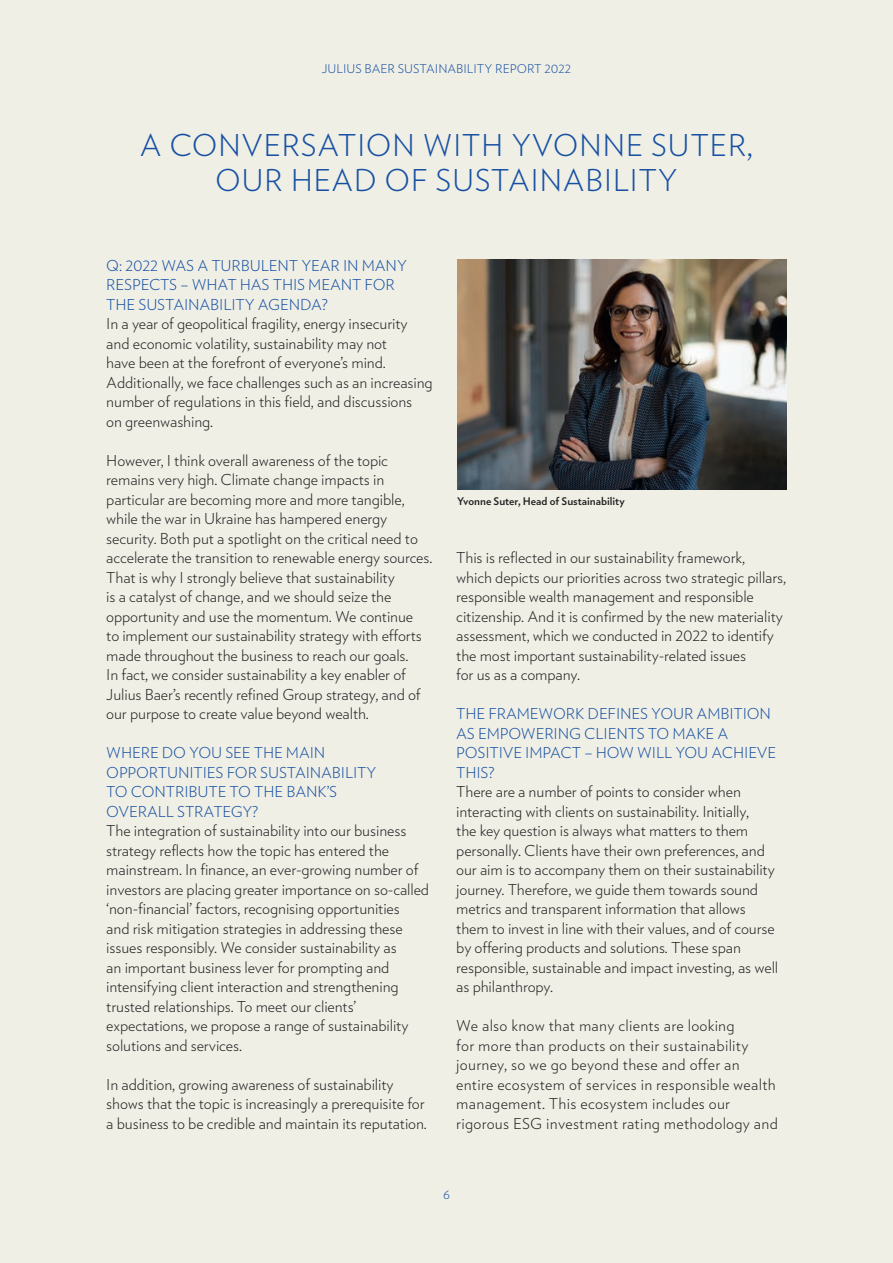
<style>
.page{position:relative;width:893px;height:1263px;background:#efefe6}
.page>*{position:absolute;margin:0;border:0;box-sizing:border-box;transform-origin:0 0}
.t1{font:300 30px/34.5px "Verlag Text";letter-spacing:.015em;color:#1750a2;text-align:center}
.t2{font:300 15px/19.5px "Verlag Text";letter-spacing:-.01em;color:#231f20}
.t3{font:300 15px/19.5px "Verlag Text";letter-spacing:-.01em;color:#1750a2}
.t4{font:300 15px/19.5px "Verlag Text";letter-spacing:.015em;color:#231f20}
.t5{font:300 12px "Verlag Text";color:#1750a2}
.t6{font:700 10.5px "Verlag Text";letter-spacing:-.005em;color:#231f20}
</style>
<div class="page">
<img style="left:457px;top:259px;width:330px;height:230px">
<p class="t5" style="left:322px;top:59px;width:14px">Julius</p>
<p class="t5" style="left:365px;top:59px;width:16px">Baer</p>
<p class="t5" style="left:398px;top:59px;width:15px">Sustainability</p>
<p class="t5" style="left:495px;top:59px;width:17px">Report</p>
<p class="t5" style="left:545px;top:59px;width:28px">2022</p>
<h1 class="t1" style="left:140px;top:127px;width:615px">A CONVERSATION WITH YVONNE SUTER,<br>OUR HEAD OF SUSTAINABILITY</h1>
<p class="t3" style="left:106px;top:255px;width:302px">Q: 2022 WAS A TURBULENT YEAR IN MANY<br>RESPECTS – WHAT HAS THIS MEANT FOR<br>THE SUSTAINABILITY AGENDA?</p>
<p class="t2" style="left:106px;top:313px;width:328px">In a year of geopolitical fragility, energy insecurity and economic volatility, sustainability may not<br>have been at the forefront of everyone’s mind.<br>Additionally, we face challenges such as an increasing number of regulations in this field, and discussions<br>on greenwashing.</p>
<p class="t2" style="left:106px;top:450px;width:328px">However, I think overall awareness of the topic remains very high. Climate change impacts in particular are becoming more and more tangible, while the war in Ukraine has hampered energy security. Both put a spotlight on the critical need to accelerate the transition to renewable energy sources.<br>That is why I strongly believe that sustainability<br>is a catalyst of change, and we should seize the opportunity and use the momentum. We continue<br>to implement our sustainability strategy with efforts made throughout the business to reach our goals.<br>In fact, we consider sustainability a key enabler of Julius Baer’s recently refined Group strategy, and of our purpose to create value beyond wealth.</p>
<p class="t3" style="left:106px;top:742px;width:272px">WHERE DO YOU SEE THE MAIN<br>OPPORTUNITIES FOR SUSTAINABILITY<br>TO CONTRIBUTE TO THE BANK’S<br>OVERALL STRATEGY?</p>
<p class="t2" style="left:106px;top:820px;width:324px">The integration of sustainability into our business strategy reflects how the topic has entered the mainstream. In finance, an ever-growing number of investors are placing greater importance on so-called ‘non-financial’ factors, recognising opportunities<br>and risk mitigation strategies in addressing these issues responsibly. We consider sustainability as<br>an important business lever for prompting and intensifying client interaction and strengthening trusted relationships. To meet our clients’ expectations, we propose a range of sustainability solutions and services.</p>
<p class="t2" style="left:106px;top:1074px;width:322px">In addition, growing awareness of sustainability shows that the topic is increasingly a prerequisite for a business to be credible and maintain its reputation.</p>
<p class="t6" style="left:457px;top:492px;width:169px">Yvonne Suter, Head of Sustainability</p>
<p class="t2" style="left:456px;top:547px;width:331px">This is reflected in our sustainability framework,<br>which depicts our priorities across two strategic pillars, responsible wealth management and responsible citizenship. And it is confirmed by the new materiality assessment, which we conducted in 2022 to identify the most important sustainability-related issues<br>for us as a company.</p>
<p class="t3" style="left:456px;top:703px;width:322px">THE FRAMEWORK DEFINES YOUR AMBITION<br>AS EMPOWERING CLIENTS TO MAKE A<br>POSITIVE IMPACT – HOW WILL YOU ACHIEVE<br>THIS?</p>
<p class="t2" style="left:456px;top:781px;width:323px">There are a number of points to consider when interacting with clients on sustainability. Initially,<br>the key question is always what matters to them personally. Clients have their own preferences, and our aim is to accompany them on their sustainability journey. Therefore, we guide them towards sound metrics and transparent information that allows them to invest in line with their values, and of course by offering products and solutions. These span responsible, sustainable and impact investing, as well as philanthropy.</p>
<p class="t4" style="left:456px;top:1015px;width:323px">We also know that many clients are looking<br>for more than products on their sustainability journey, so we go beyond these and offer an entire ecosystem of services in responsible wealth management. This ecosystem includes our rigorous ESG investment rating methodology and</p>
<p class="t5" style="left:443px;top:1185px;width:8px">6</p>
</div>
